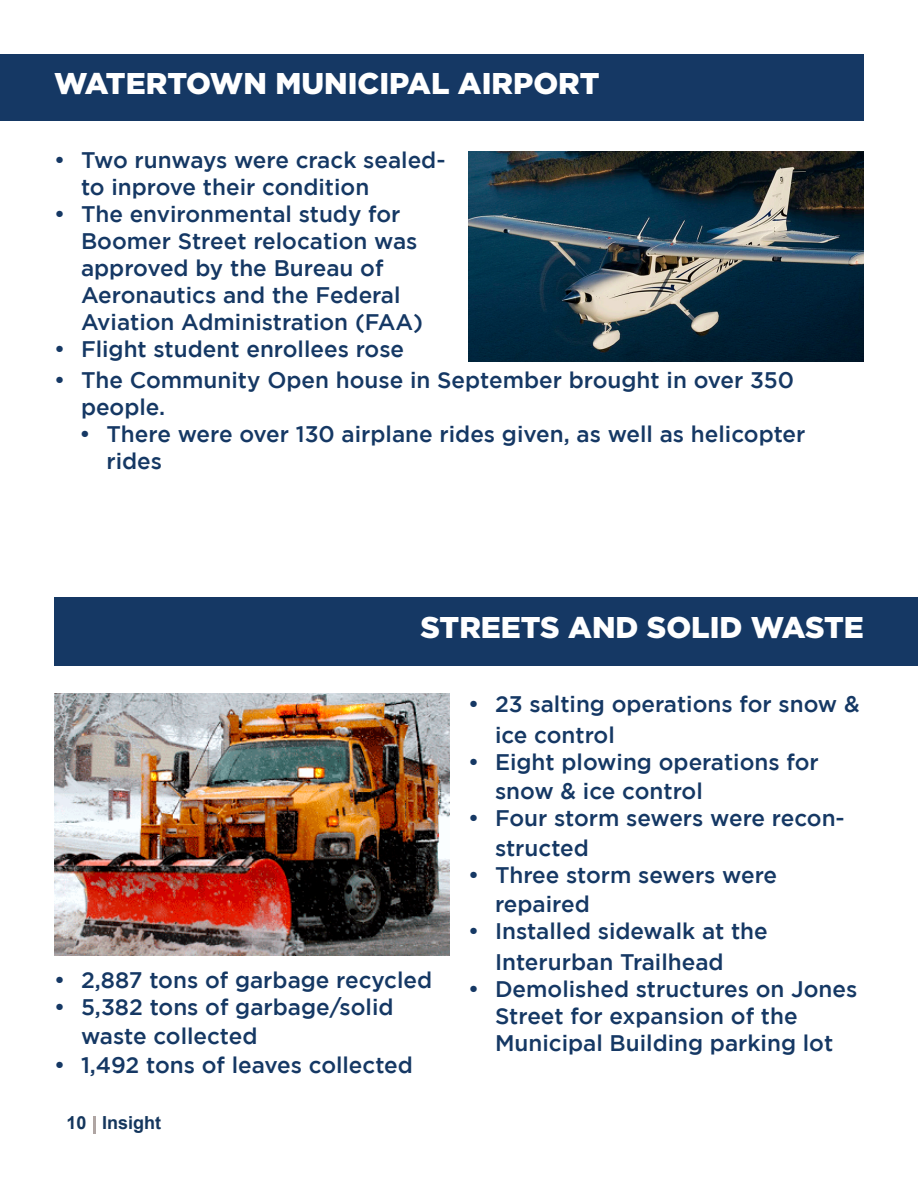
<style>
.page{position:relative;width:918px;height:1188px;background:#fff}
.page>*{position:absolute;margin:0;border:0;box-sizing:border-box;transform-origin:0 0}
.t1{font:900 45px "Gotham";color:#fff}
.t2{font:900 30px "Gotham";color:#fff}
.t3{font:500 22.5px/27px "Gotham";color:#153864}
.t4{font:700 18px "Arial";color:#14365d}
</style>
<div class="page">
<svg style="left:94px;top:1116px;width:2px;height:18px"></svg>
<div style="left:0;top:54px;width:864px;height:67px;background:#153864"></div>
<div style="left:54px;top:598px;width:864px;height:68px;background:#153864"></div>
<img style="left:468px;top:151px;width:396px;height:211px">
<img style="left:54px;top:693px;width:396px;height:263px">
<p class="t2" style="left:54px;top:66px;width:547px">WATERTOWN MUNICIPAL AIRPORT</p>
<h1 class="t1" style="left:54px;top:63px;width:372px">HER TEXT HERE</h1>
<p class="t3" style="left:81px;top:146px;width:366px;text-indent:-27px">• Two runways were crack sealed&shy;to inprove their condition</p>
<p class="t3" style="left:81px;top:200px;width:344px;text-indent:-27px">• The environmental study for<br>Boomer Street relocation was approved by the Bureau of<br>Aeronautics and the Federal<br>Aviation Administration (FAA)</p>
<p class="t3" style="left:54px;top:335px;width:352px">• Flight student enrollees rose</p>
<p class="t3" style="left:81px;top:366px;width:715px;text-indent:-27px">• The Community Open house in September brought in over 350 people.</p>
<p class="t3" style="left:106px;top:420px;width:701px;text-indent:-27px">• There were over 130 airplane rides given, as well as helicopter rides</p>
<p class="t2" style="left:421px;top:610px;width:445px">STREETS AND SOLID WASTE</p>
<p class="t3" style="left:54px;top:966px;width:380px">• 2,887 tons of garbage recycled</p>
<p class="t3" style="left:81px;top:993px;width:314px;line-height:28.8px;text-indent:-27px">• 5,382 tons of garbage/solid waste collected</p>
<p class="t3" style="left:54px;top:1051px;width:360px">• 1,492 tons of leaves collected</p>
<p class="t4" style="left:66px;top:1110px;width:96px">10 Insight</p>
<p class="t3" style="left:495px;top:689px;width:366px;line-height:30.6px;text-indent:-27px">• 23 salting operations for snow &amp; ice control</p>
<p class="t3" style="left:495px;top:747px;width:325px;line-height:28.8px;text-indent:-27px">• Eight plowing operations for snow &amp; ice control</p>
<p class="t3" style="left:495px;top:802px;width:351px;line-height:30.6px;text-indent:-27px">• Four storm sewers were recon&shy;structed</p>
<p class="t3" style="left:495px;top:861px;width:284px;line-height:28.8px;text-indent:-27px">• Three storm sewers were repaired</p>
<p class="t3" style="left:495px;top:915px;width:274px;line-height:30.6px;text-indent:-27px">• Installed sidewalk at the<br>Interurban Trailhead</p>
<p class="t3" style="left:495px;top:975px;width:364px;text-indent:-27px">• Demolished structures on Jones<br>Street for expansion of the<br>Municipal Building parking lot</p>
</div>
